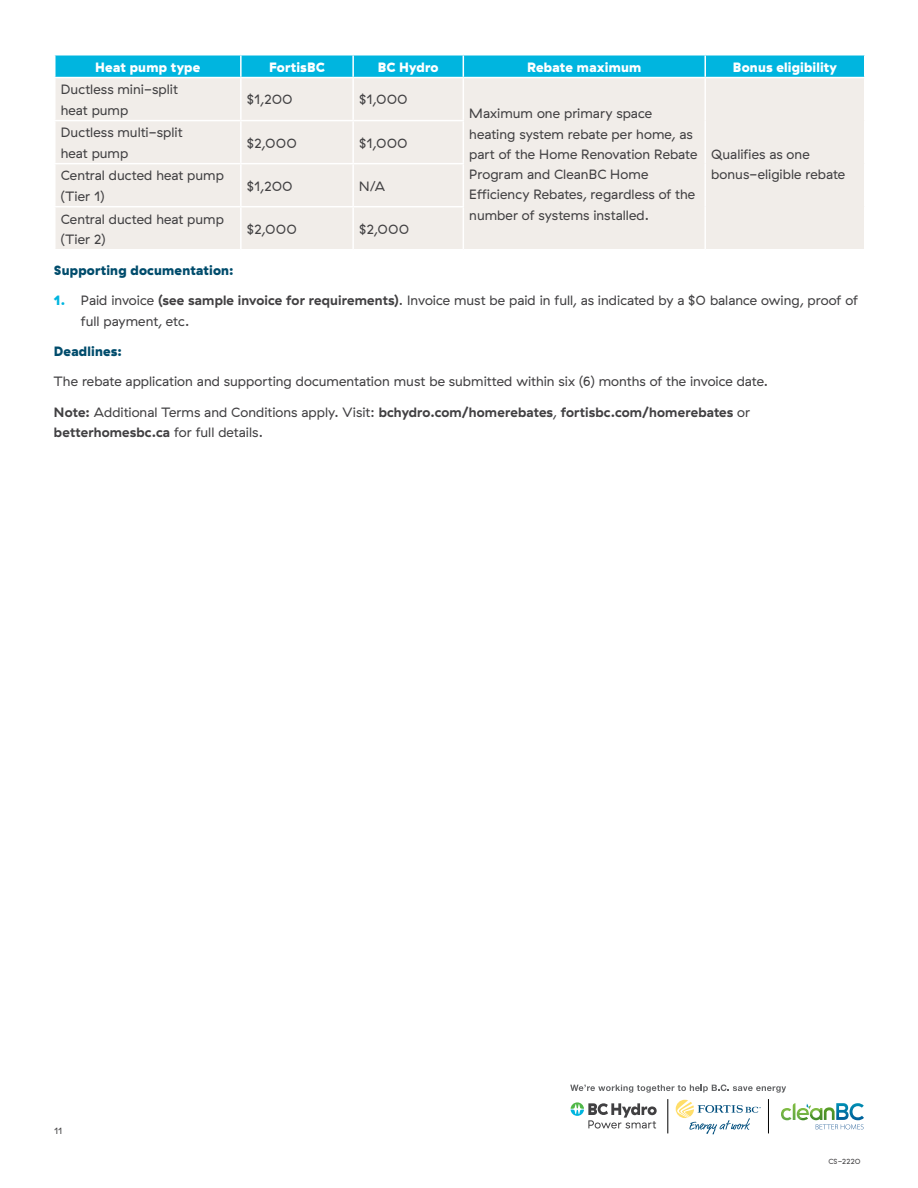
<style>
.page{position:relative;width:918px;height:1188px;background:#fff}
.page>*{position:absolute;margin:0;border:0;box-sizing:border-box;transform-origin:0 0}
.t1{font:13.5px/20.2px "GT Haptik";letter-spacing:.005em;color:#414042}
.t2{font:700 13.5px/20.2px "GT Haptik";letter-spacing:.01em;color:#414042}
.t3{font:900 13.5px "GT Haptik";letter-spacing:.01em;color:#fff}
.t4{font:900 13.5px "GT Haptik";letter-spacing:.01em;color:#004c6c}
.t5{font:9px "GT Haptik";color:#414042}
.t6{font:7.5px "GT Haptik";letter-spacing:.025em;color:#414042}
.s1{font-weight:900;color:#00b5df}
.s2{font-weight:700}
.s3{font-weight:400}
</style>
<div class="page">
<svg style="left:570px;top:1084px;width:216px;height:9px"></svg>
<svg style="left:676px;top:1100px;width:85px;height:34px"></svg>
<hr style="left:668px;top:1099px;width:1px;height:34px;background:#000">
<hr style="left:768px;top:1099px;width:1px;height:34px;background:#000">
<svg style="left:571px;top:1102px;width:86px;height:27px"></svg>
<svg style="left:781px;top:1103px;width:83px;height:26px"></svg>
<div style="left:56px;top:78px;width:808px;height:171px;background:#f1ede9"></div>
<svg style="left:55px;top:55px;width:809px;height:22px;background:#08b7e0"></svg>
<hr style="left:705px;top:54px;width:161px;height:2px;background:#fff">
<hr style="left:704px;top:55px;width:2px;height:22px;background:#fff">
<hr style="left:240px;top:78px;width:2px;height:42px;background:#fff">
<hr style="left:352px;top:78px;width:2px;height:42px;background:#fff">
<hr style="left:463px;top:78px;width:1px;height:42px;background:#fff">
<hr style="left:704px;top:78px;width:2px;height:43px;background:#fff">
<hr style="left:54px;top:120px;width:187px;height:1px;background:#fff">
<hr style="left:241px;top:120px;width:112px;height:1px;background:#fff">
<hr style="left:240px;top:121px;width:2px;height:42px;background:#fff">
<hr style="left:353px;top:120px;width:111px;height:1px;background:#fff">
<hr style="left:352px;top:121px;width:2px;height:42px;background:#fff">
<hr style="left:463px;top:121px;width:1px;height:42px;background:#fff">
<hr style="left:704px;top:121px;width:2px;height:43px;background:#fff">
<hr style="left:54px;top:163px;width:187px;height:1px;background:#fff">
<hr style="left:241px;top:163px;width:112px;height:1px;background:#fff">
<hr style="left:240px;top:164px;width:2px;height:42px;background:#fff">
<hr style="left:353px;top:163px;width:111px;height:1px;background:#fff">
<hr style="left:352px;top:164px;width:2px;height:42px;background:#fff">
<hr style="left:463px;top:164px;width:1px;height:42px;background:#fff">
<hr style="left:704px;top:164px;width:2px;height:43px;background:#fff">
<hr style="left:54px;top:206px;width:187px;height:1px;background:#fff">
<hr style="left:241px;top:206px;width:112px;height:1px;background:#fff">
<hr style="left:240px;top:207px;width:2px;height:42px;background:#fff">
<hr style="left:353px;top:206px;width:111px;height:1px;background:#fff">
<hr style="left:352px;top:207px;width:2px;height:42px;background:#fff">
<hr style="left:463px;top:207px;width:1px;height:42px;background:#fff">
<hr style="left:704px;top:207px;width:2px;height:42px;background:#fff">
<p class="t3" style="left:95px;top:58px;width:107px">Heat pump type</p>
<p class="t3" style="left:269px;top:58px;width:57px">FortisBC</p>
<p class="t3" style="left:378px;top:58px;width:62px">BC Hydro</p>
<p class="t3" style="left:527px;top:58px;width:116px">Rebate maximum</p>
<p class="t3" style="left:733px;top:58px;width:106px">Bonus eligibility</p>
<p class="t1" style="left:61px;top:80px;width:119px">Ductless mini-split heat pump</p>
<p class="t1" style="left:247px;top:90px;width:47px">$1,200</p>
<p class="t1" style="left:359px;top:90px;width:50px">$1,000</p>
<p class="t1" style="left:469px;top:104px;width:230px">Maximum one primary space heating system rebate per home, as part of the Home Renovation Rebate<br>Program and CleanBC Home<br>Efficiency Rebates, regardless of the number of systems installed.</p>
<p class="t1" style="left:61px;top:123px;width:123px">Ductless multi-split heat pump</p>
<p class="t1" style="left:247px;top:133px;width:52px">$2,000</p>
<p class="t1" style="left:359px;top:133px;width:50px">$1,000</p>
<p class="t1" style="left:61px;top:166px;width:165px">Central ducted heat pump (Tier 1)</p>
<p class="t1" style="left:247px;top:176px;width:47px">$1,200</p>
<p class="t1" style="left:359px;top:176px;width:28px">N/A</p>
<p class="t1" style="left:61px;top:209px;width:165px">Central ducted heat pump (Tier 2)</p>
<p class="t1" style="left:247px;top:219px;width:52px">$2,000</p>
<p class="t1" style="left:359px;top:219px;width:52px">$2,000</p>
<p class="t4" style="left:54px;top:261px;width:181px">Supporting documentation:</p>
<p class="t1" style="left:81px;top:291px;width:779px;text-indent:-27px"><span class="s1">1.</span> Paid invoice <span class="s2">(see sample invoice for requirements)</span>. Invoice must be paid in full, as indicated by a $0 balance owing, proof of full payment, etc.</p>
<p class="t4" style="left:54px;top:342px;width:69px">Deadlines:</p>
<p class="t1" style="left:54px;top:372px;width:716px">The rebate application and supporting documentation must be submitted within six (6) months of the invoice date.</p>
<p class="t2" style="left:54px;top:402px;width:698px">Note: <span class="s3">Additional Terms and Conditions apply. Visit:</span> bchydro.com/homerebates<span class="s3">,</span> fortisbc.com/homerebates <span class="s3">or </span>betterhomesbc.ca <span class="s3">for full details.</span></p>
<p class="t1" style="left:711px;top:144px;width:135px">Qualifies as one bonus-eligible rebate</p>
<p class="t5" style="left:54px;top:1126px;width:10px">11</p>
<p class="t6" style="left:828px;top:1157px;width:34px">CS-2220</p>
</div>
